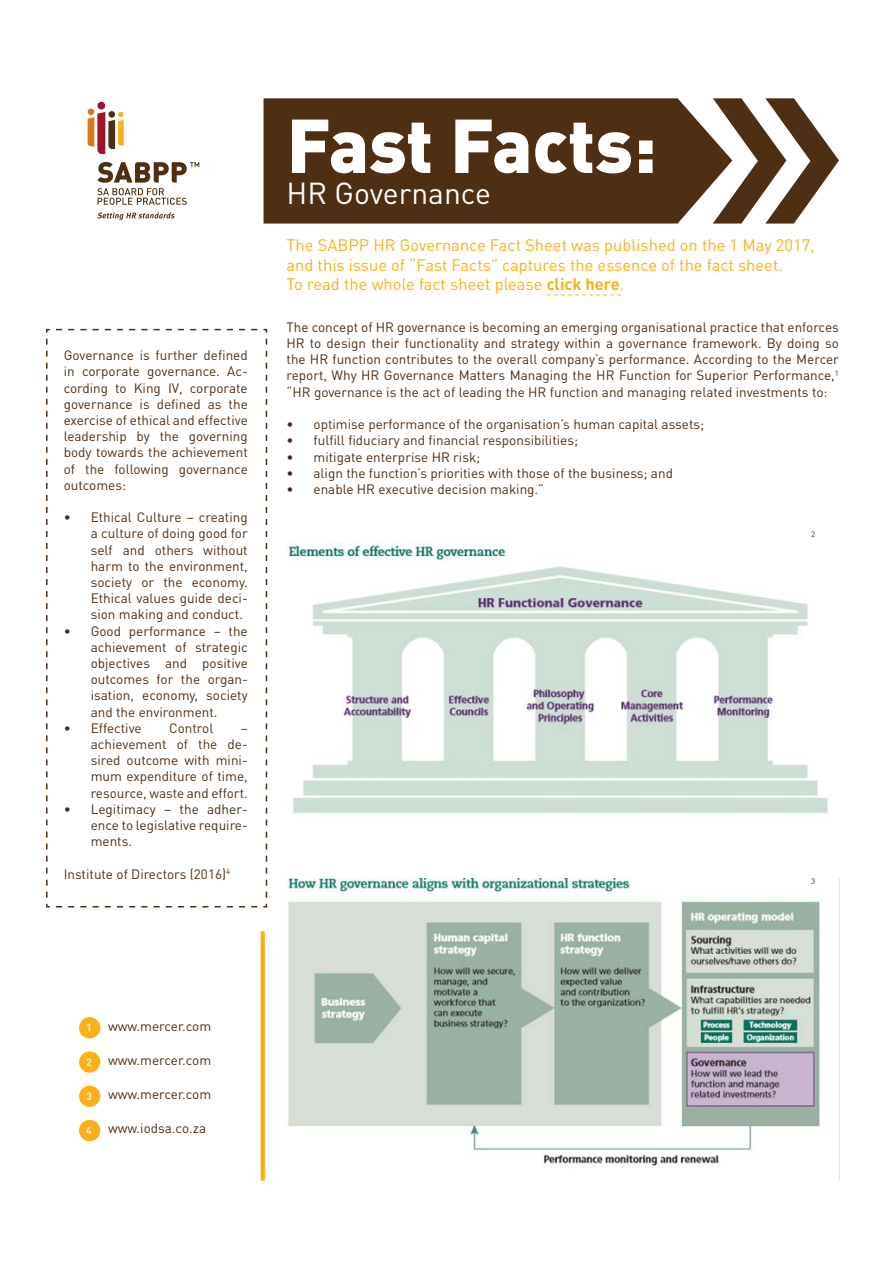
<style>
.page{position:relative;width:893px;height:1263px;background:#fff}
.page>*{position:absolute;margin:0;border:0;box-sizing:border-box;transform-origin:0 0}
.t1{font:900 75px "DIN Pro";color:#fff}
.t2{font:30px "DIN Pro";color:#fff}
.t3{font:16.5px/19.8px "DIN Pro";color:#fcaf17}
.t4{font:13.5px/16.2px "DIN Pro";color:#4f2e12;text-align:justify}
.t5{font:700 10.5px "DIN Pro";color:#edebde}
.t6{font:7.8px "DIN Pro";color:#4f2e12}
.s1{font-weight:700}
</style>
<div class="page">
<div style="left:264px;top:98px;width:449px;height:126px;background:#4e2f14"></div>
<svg style="left:713px;top:98px;width:126px;height:126px"></svg>
<svg style="left:88px;top:102px;width:36px;height:52px"></svg>
<svg style="left:97px;top:212px;width:78px;height:8px"></svg>
<svg style="left:97px;top:162px;width:102px;height:43px"></svg>
<img style="left:288px;top:543px;width:540px;height:271px">
<img style="left:287px;top:878px;width:533px;height:288px">
<svg style="left:46px;top:328px;width:222px;height:580px"></svg>
<svg style="left:261px;top:931px;width:4px;height:249px"></svg>
<div style="left:79px;top:1017px;width:21px;height:21px;background:#fcaf17;border-radius:50%"></div>
<div style="left:79px;top:1051px;width:21px;height:22px;background:#fcaf17;border-radius:50%"></div>
<div style="left:79px;top:1086px;width:21px;height:21px;background:#fcaf17;border-radius:50%"></div>
<div style="left:79px;top:1120px;width:21px;height:21px;background:#fcaf17;border-radius:50%"></div>
<svg style="left:547px;top:294px;width:74px;height:1px"></svg>
<p class="t4" style="left:64px;top:347px;width:186px">Governance is further defined in corporate governance. Ac&shy;cording to King IV, corporate governance is defined as the exercise of ethical and effective leadership by the governing body towards the achievement of the following governance outcomes:</p>
<p class="t4" style="left:91px;top:509px;width:159px;text-indent:-27px">• Ethical Culture – creating a culture of doing good for self and others without harm to the environment, society or the economy.<br>Ethical values guide deci&shy;sion making and conduct.</p>
<p class="t4" style="left:91px;top:622px;width:159px;text-indent:-27px">• Good performance – the achievement of strategic objectives and positive outcomes for the organ&shy;isation, economy, society and the environment.</p>
<p class="t4" style="left:64px;top:719px;width:80px">• Effective</p>
<p class="t4" style="left:169px;top:719px;width:46px">Control</p>
<p class="t4" style="left:91px;top:719px;width:159px;text-indent:150px">– achievement of the de&shy;sired outcome with mini&shy;mum expenditure of time, resource, waste and effort.</p>
<p class="t4" style="left:91px;top:800px;width:159px;text-indent:-27px">• Legitimacy – the adher&shy;ence to legislative require&shy;ments.</p>
<p class="t4" style="left:64px;top:865px;width:168px">Institute of Directors (2016)<sup>4</sup></p>
<h1 class="t1" style="left:287px;top:95px;width:372px">Fast Facts:</h1>
<h2 class="t2" style="left:287px;top:173px;width:206px">HR Governance</h2>
<p class="t3" style="left:287px;top:234px;width:530px">The SABPP HR Governance Fact Sheet was published on the 1 May 2017, and this issue of “Fast Facts” captures the essence of the fact sheet.<br>To read the whole fact sheet please <span class="s1">click here</span>.</p>
<p class="t4" style="left:287px;top:318px;width:554px">The concept of HR governance is becoming an emerging organisational practice that enforces HR to design their functionality and strategy within a governance framework. By doing so the HR function contributes to the overall company’s performance. According to the Mercer report, Why HR Governance Matters Managing the HR Function for Superior Performance,<sup>1 </sup>“HR governance is the act of leading the HR function and managing related investments to:</p>
<p class="t4" style="left:287px;top:416px;width:419px">• optimise performance of the organisation’s human capital assets;</p>
<p class="t4" style="left:287px;top:432px;width:293px">• fulfill fiduciary and financial responsibilities;</p>
<p class="t4" style="left:287px;top:448px;width:195px">• mitigate enterprise HR risk;</p>
<p class="t4" style="left:287px;top:464px;width:388px">• align the function’s priorities with those of the business; and</p>
<p class="t4" style="left:287px;top:480px;width:259px">• enable HR executive decision making.”</p>
<p class="t6" style="left:811px;top:529px;width:6px">2</p>
<p class="t6" style="left:811px;top:876px;width:6px">3</p>
<p class="t5" style="left:86px;top:1020px;width:7px">1</p>
<p class="t5" style="left:86px;top:1055px;width:7px">2</p>
<p class="t5" style="left:86px;top:1089px;width:7px">3</p>
<p class="t5" style="left:86px;top:1123px;width:7px">4</p>
<p class="t4" style="left:108px;top:1017px;width:105px">www.mercer.com</p>
<p class="t4" style="left:108px;top:1051px;width:105px">www.mercer.com</p>
<p class="t4" style="left:108px;top:1085px;width:105px">www.mercer.com</p>
<p class="t4" style="left:108px;top:1120px;width:100px">www.iodsa.co.za</p>
</div>
